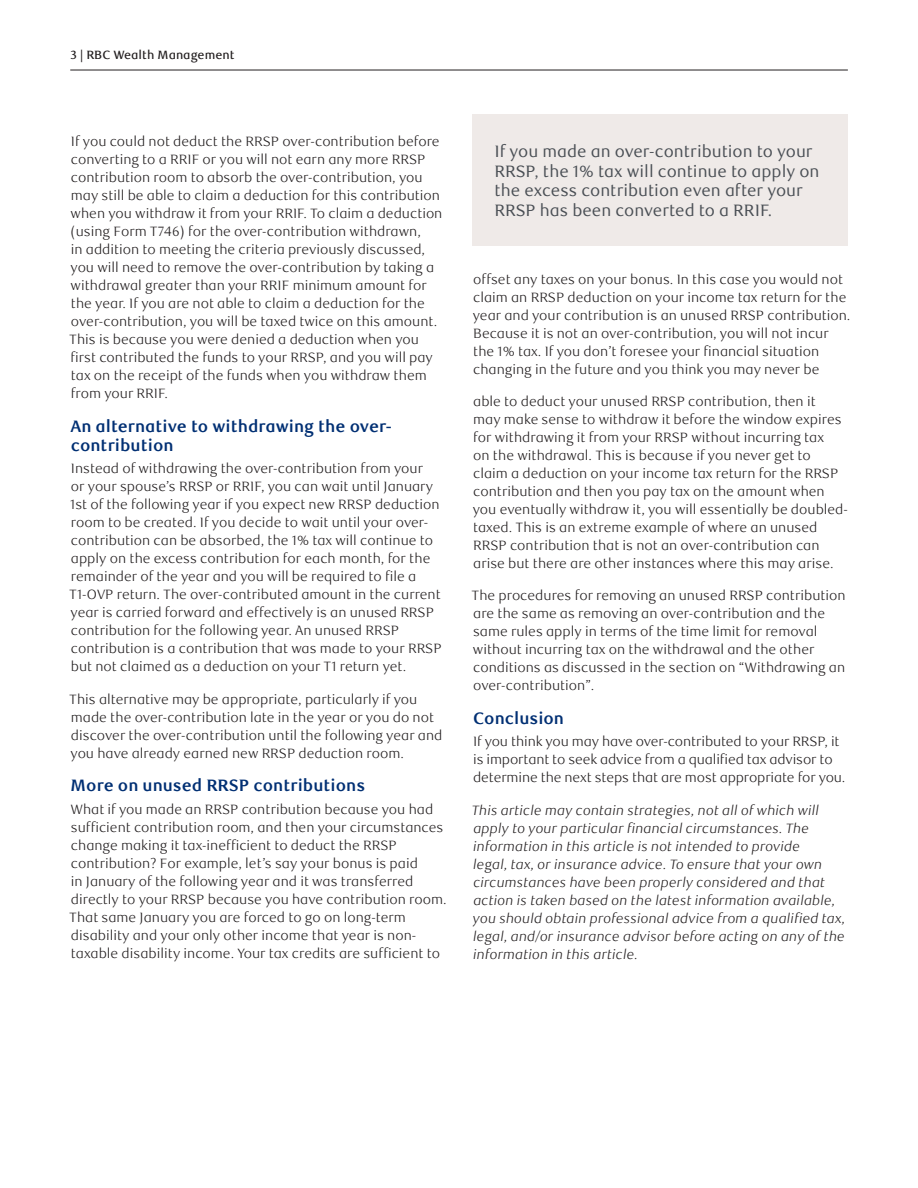
<style>
.page{position:relative;width:918px;height:1188px;background:#fff}
.page>*{position:absolute;margin:0;border:0;box-sizing:border-box;transform-origin:0 0}
.t1{font:16.5px/19.5px "RBC Text";color:#4a4f55}
._4-Text_Headline{font:700 16.5px/19.5px "RBC Text";color:#002f73}
._5-Body_Copy{font:300 13.5px/18px "RBC Text";color:#231f20}
._5-Body_Copy-2{font:italic 300 13.5px/18px "RBC Text";color:#231f20}
.t2{font:500 12px "RBC Text";color:#231f20}
</style>
<div class="page">
<hr style="left:70px;top:70px;width:778px;height:1px;background:#231f20">
<div style="left:473px;top:114px;width:375px;height:132px;background:#efeae8"></div>
<p class="t2" style="left:71px;top:47px;width:165px">3 | RBC Wealth Management</p>
<p class="_5-Body_Copy" style="left:69px;top:132px;width:375px">If you could not deduct the RRSP over-contribution before converting to a RRIF or you will not earn any more RRSP contribution room to absorb the over-contribution, you may still be able to claim a deduction for this contribution when you withdraw it from your RRIF. To claim a deduction (using Form T746) for the over-contribution withdrawn,<br>in addition to meeting the criteria previously discussed, you will need to remove the over-contribution by taking a withdrawal greater than your RRIF minimum amount for the year. If you are not able to claim a deduction for the over-contribution, you will be taxed twice on this amount.<br>This is because you were denied a deduction when you first contributed the funds to your RRSP, and you will pay tax on the receipt of the funds when you withdraw them from your RRIF.</p>
<h2 class="_4-Text_Headline" style="left:70px;top:417px;width:323px">An alternative to withdrawing the over&shy;contribution</h2>
<p class="_5-Body_Copy" style="left:69px;top:460px;width:374px">Instead of withdrawing the over-contribution from your<br>or your spouse’s RRSP or RRIF, you can wait until January 1st of the following year if you expect new RRSP deduction room to be created. If you decide to wait until your over&shy;contribution can be absorbed, the 1% tax will continue to apply on the excess contribution for each month, for the remainder of the year and you will be required to file a T1-OVP return. The over-contributed amount in the current year is carried forward and effectively is an unused RRSP contribution for the following year. An unused RRSP contribution is a contribution that was made to your RRSP but not claimed as a deduction on your T1 return yet.</p>
<p class="_5-Body_Copy" style="left:69px;top:690px;width:375px">This alternative may be appropriate, particularly if you made the over-contribution late in the year or you do not discover the over-contribution until the following year and you have already earned new RRSP deduction room.</p>
<h2 class="_4-Text_Headline" style="left:71px;top:776px;width:296px">More on unused RRSP contributions</h2>
<p class="_5-Body_Copy" style="left:69px;top:800px;width:379px">What if you made an RRSP contribution because you had sufficient contribution room, and then your circumstances change making it tax-inefficient to deduct the RRSP contribution? For example, let’s say your bonus is paid<br>in January of the following year and it was transferred directly to your RRSP because you have contribution room.<br>That same January you are forced to go on long-term disability and your only other income that year is non&shy;taxable disability income. Your tax credits are sufficient to</p>
<p class="t1" style="left:494px;top:142px;width:327px">If you made an over-contribution to your RRSP, the 1% tax will continue to apply on the excess contribution even after your RRSP has been converted to a RRIF.</p>
<p class="_5-Body_Copy" style="left:473px;top:270px;width:379px">offset any taxes on your bonus. In this case you would not claim an RRSP deduction on your income tax return for the year and your contribution is an unused RRSP contribution.<br>Because it is not an over-contribution, you will not incur the 1% tax. If you don’t foresee your financial situation changing in the future and you think you may never be</p>
<p class="_5-Body_Copy" style="left:473px;top:393px;width:377px">able to deduct your unused RRSP contribution, then it<br>may make sense to withdraw it before the window expires for withdrawing it from your RRSP without incurring tax<br>on the withdrawal. This is because if you never get to claim a deduction on your income tax return for the RRSP contribution and then you pay tax on the amount when you eventually withdraw it, you will essentially be doubled&shy;taxed. This is an extreme example of where an unused RRSP contribution that is not an over-contribution can arise but there are other instances where this may arise.</p>
<p class="_5-Body_Copy" style="left:472px;top:587px;width:376px">The procedures for removing an unused RRSP contribution are the same as removing an over-contribution and the same rules apply in terms of the time limit for removal without incurring tax on the withdrawal and the other conditions as discussed in the section on “Withdrawing an over-contribution”.</p>
<h2 class="_4-Text_Headline" style="left:473px;top:709px;width:93px">Conclusion</h2>
<p class="_5-Body_Copy" style="left:473px;top:733px;width:374px">If you think you may have over-contributed to your RRSP, it is important to seek advice from a qualified tax advisor to determine the next steps that are most appropriate for you.</p>
<p class="_5-Body_Copy-2" style="left:472px;top:801px;width:375px">This article may contain strategies, not all of which will apply to your particular financial circumstances. The information in this article is not intended to provide<br>legal, tax, or insurance advice. To ensure that your own circumstances have been properly considered and that action is taken based on the latest information available, you should obtain professional advice from a qualified tax, legal, and/or insurance advisor before acting on any of the information in this article.</p>
</div>
